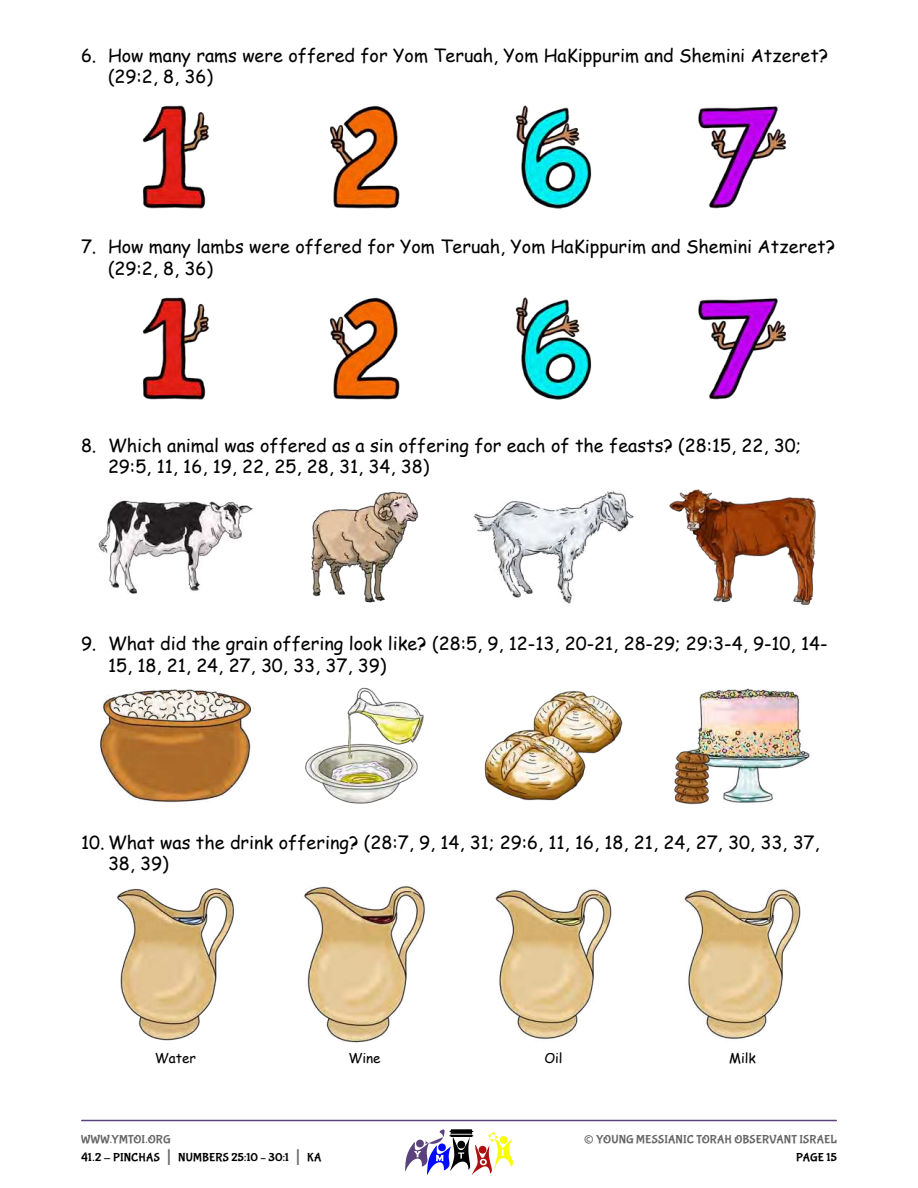
<style>
.page{position:relative;width:918px;height:1188px;background:#fff}
.page>*{position:absolute;margin:0;border:0;box-sizing:border-box;transform-origin:0 0}
.t1{font:27px "Bubblegum Sans";color:#666}
.t2{font:18px/21.6px "Comic Sans MS";color:#000}
.t3{font:13.5px "Comic Sans MS";color:#000}
.t4{font:12px/18px "Bubblegum Sans";letter-spacing:.015em;color:#000}
.t5{font:12px "Bubblegum Sans";letter-spacing:.01em;color:#666}
.s1{color:#666}
.s2{font-size:21px;color:#666}
</style>
<div class="page">
<hr style="left:82px;top:1120px;width:754px;height:1px;background:#59417c">
<svg style="left:405px;top:1129px;width:108px;height:46px"></svg>
<img style="left:142px;top:105px;width:67px;height:104px">
<img style="left:330px;top:105px;width:70px;height:104px">
<img style="left:515px;top:105px;width:77px;height:104px">
<img style="left:698px;top:106px;width:88px;height:103px">
<img style="left:142px;top:297px;width:67px;height:103px">
<img style="left:330px;top:297px;width:70px;height:103px">
<img style="left:515px;top:297px;width:77px;height:103px">
<img style="left:698px;top:298px;width:88px;height:102px">
<img style="left:98px;top:498px;width:156px;height:96px">
<img style="left:311px;top:491px;width:108px;height:112px">
<img style="left:473px;top:491px;width:141px;height:112px">
<img style="left:669px;top:489px;width:147px;height:116px">
<img style="left:100px;top:689px;width:151px;height:114px">
<img style="left:305px;top:687px;width:119px;height:117px">
<img style="left:484px;top:691px;width:139px;height:110px">
<img style="left:697px;top:688px;width:115px;height:115px">
<img style="left:674px;top:749px;width:38px;height:56px">
<img style="left:117px;top:888px;width:117px;height:153px">
<img style="left:304px;top:886px;width:121px;height:157px">
<img style="left:495px;top:888px;width:117px;height:151px">
<img style="left:684px;top:888px;width:117px;height:151px">
<p class="t2" style="left:108px;top:46px;width:722px;text-indent:-27px">6. How many rams were offered for Yom Teruah, Yom HaKippurim and Shemini Atzeret? (29:2, 8, 36)</p>
<p class="t2" style="left:108px;top:238px;width:729px;text-indent:-27px">7. How many lambs were offered for Yom Teruah, Yom HaKippurim and Shemini Atzeret? (29:2, 8, 36)</p>
<p class="t2" style="left:108px;top:436px;width:695px;text-indent:-27px">8. Which animal was offered as a sin offering for each of the feasts? (28:15, 22, 30;<br>29:5, 11, 16, 19, 22, 25, 28, 31, 34, 38)</p>
<p class="t2" style="left:108px;top:635px;width:721px;text-indent:-27px">9. What did the grain offering look like? (28:5, 9, 12-13, 20-21, 28-29; 29:3-4, 9-10, 14-<br>15, 18, 21, 24, 27, 30, 33, 37, 39)</p>
<p class="t2" style="left:108px;top:833px;width:713px;text-indent:-27px">10. What was the drink offering? (28:7, 9, 14, 31; 29:6, 11, 16, 18, 21, 24, 27, 30, 33, 37,<br>38, 39)</p>
<p class="t3" style="left:155px;top:1052px;width:43px">Water</p>
<p class="t3" style="left:348px;top:1052px;width:34px">Wine</p>
<p class="t3" style="left:544px;top:1052px;width:20px">Oil</p>
<p class="t3" style="left:729px;top:1052px;width:28px">Milk</p>
<p class="t4" style="left:81px;top:1130px;width:242px"><span class="s1">WWW.YMTOI.ORG<br></span>41.2 - PINCHAS <span class="s2">|</span> NUMBERS 25:10 – 30:1 <span class="s2">|</span> KA</p>
<h1 class="t1" style="left:584px;top:1122px;width:12px">©</h1>
<p class="t5" style="left:596px;top:1132px;width:242px">YOUNG MESSIANIC TORAH OBSERVANT ISRAEL</p>
<p class="t4" style="left:796px;top:1148px;width:42px">PAGE 15</p>
</div>
